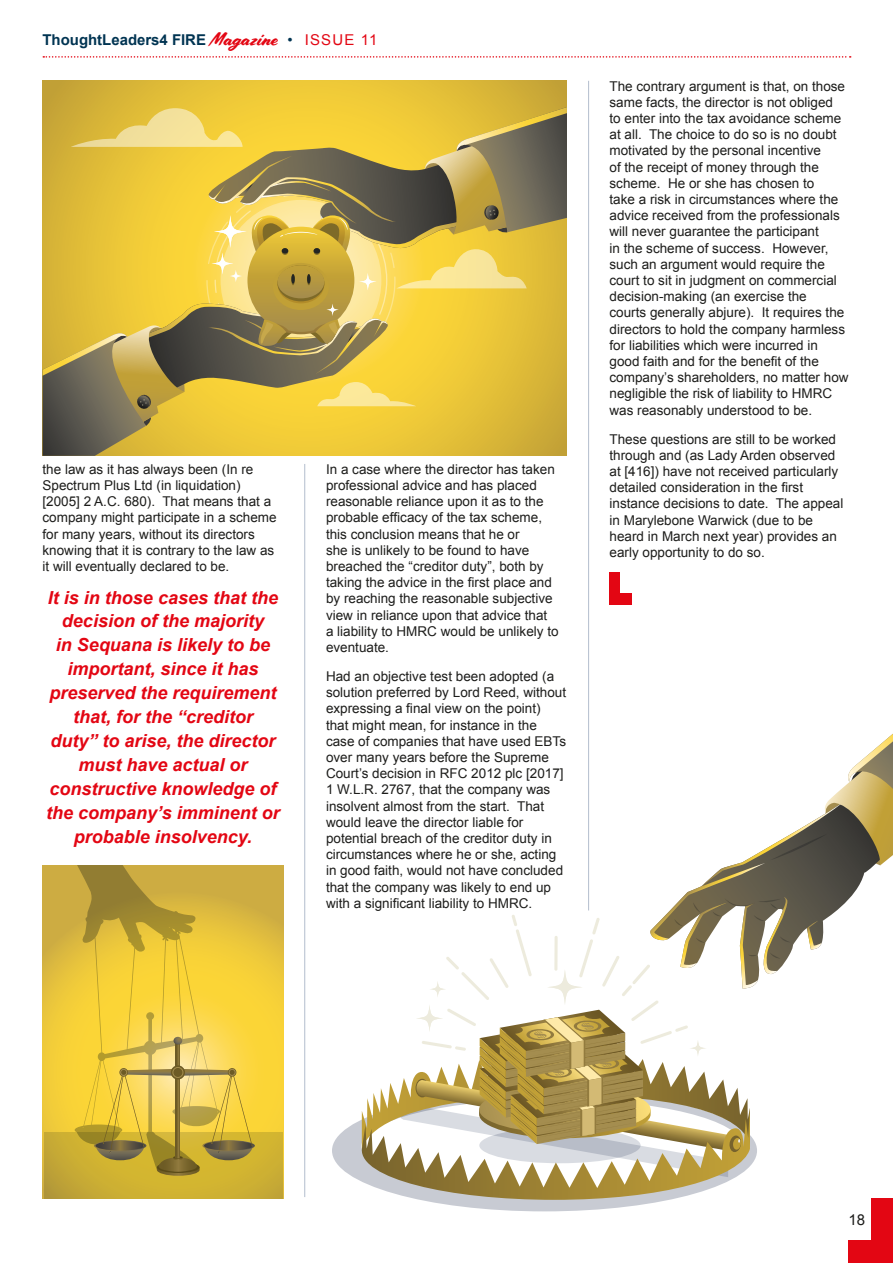
<style>
.page{position:relative;width:893px;height:1263px;background:#fff}
.page>*{position:absolute;margin:0;border:0;box-sizing:border-box;transform-origin:0 0}
.t1{font:italic 700 18px/24px "Arial";color:#e30613;text-align:center}
.t2{font:700 15px "Arial";color:#003452}
.t3{font:15px "Arial";color:#1d1d1b}
.t4{font:13.5px/16.2px "Arial";color:#1d1d1b}
.s1{font-family:"Cortado";font-weight:400;font-size:18.6px;color:#e30613}
.s2{font-weight:400}
.s3{font-weight:400;color:#e30613}
</style>
<div class="page">
<svg style="left:43px;top:56px;width:808px;height:2px"></svg>
<div style="left:872px;top:1198px;width:21px;height:65px;background:#e30613"></div>
<div style="left:848px;top:1241px;width:45px;height:22px;background:#e30613"></div>
<div style="left:609px;top:572px;width:11px;height:33px;background:#e30613"></div>
<div style="left:609px;top:594px;width:23px;height:11px;background:#e30613"></div>
<hr style="left:304px;top:464px;width:1px;height:733px;background:#b3bdcd">
<hr style="left:588px;top:81px;width:1px;height:829px;background:#b3bdcd">
<svg style="left:43px;top:865px;width:240px;height:334px;background:#e8c43c"></svg>
<svg style="left:44px;top:1132px;width:238px;height:67px;background:#caad33"></svg>
<svg style="left:73px;top:865px;width:147px;height:307px;background:#debd3f"></svg>
<svg style="left:176px;top:1044px;width:4px;height:21px"></svg>
<svg style="left:174px;top:1037px;width:8px;height:7px"></svg>
<svg style="left:94px;top:1069px;width:161px;height:107px;background:#ceb244"></svg>
<svg style="left:228px;top:1068px;width:8px;height:9px"></svg>
<div style="left:229px;top:1069px;width:6px;height:7px;border:1px solid #a48d4f;border-radius:50%"></div>
<svg style="left:171px;top:1065px;width:14px;height:14px"></svg>
<svg style="left:119px;top:1068px;width:9px;height:9px"></svg>
<div style="left:120px;top:1069px;width:7px;height:7px;border:1px solid #a48d4f;border-radius:50%"></div>
<div style="left:172px;top:1067px;width:11px;height:11px;border:1px solid #a48d4f;border-radius:50%"></div>
<svg style="left:43px;top:81px;width:524px;height:26px;background:#e0bc37"></svg>
<svg style="left:43px;top:107px;width:524px;height:349px;background:#caae46"></svg>
<svg style="left:214px;top:215px;width:33px;height:33px"></svg>
<svg style="left:211px;top:252px;width:22px;height:23px"></svg>
<svg style="left:230px;top:270px;width:12px;height:12px"></svg>
<svg style="left:359px;top:273px;width:18px;height:17px"></svg>
<svg style="left:326px;top:304px;width:13px;height:12px"></svg>
<svg style="left:332px;top:1121px;width:335px;height:90px"></svg>
<svg style="left:359px;top:734px;width:534px;height:466px"></svg>
<p class="t2" style="left:43px;top:29px;width:337px">ThoughtLeaders4 FIRE <span class="s1">Magazine</span> <span class="s2">•</span> <span class="s3">ISSUE 11</span></p>
<p class="t4" style="left:43px;top:461px;width:236px">the law as it has always been (In re Spectrum Plus Ltd (in liquidation) [2005] 2 A.C. 680). That means that a company might participate in a scheme for many years, without its directors knowing that it is contrary to the law as it will eventually declared to be.</p>
<p class="t1" style="left:46px;top:586px;width:235px">It is in those cases that the decision of the majority<br>in Sequana is likely to be important, since it has preserved the requirement that, for the “creditor<br>duty” to arise, the director must have actual or constructive knowledge of the company’s imminent or probable insolvency.</p>
<p class="t4" style="left:326px;top:461px;width:234px">In a case where the director has taken professional advice and has placed reasonable reliance upon it as to the probable efficacy of the tax scheme, this conclusion means that he or<br>she is unlikely to be found to have breached the “creditor duty”, both by taking the advice in the first place and by reaching the reasonable subjective view in reliance upon that advice that<br>a liability to HMRC would be unlikely to eventuate.</p>
<p class="t4" style="left:326px;top:668px;width:242px">Had an objective test been adopted (a solution preferred by Lord Reed, without expressing a final view on the point) that might mean, for instance in the case of companies that have used EBTs over many years before the Supreme Court’s decision in RFC 2012 plc [2017] 1 W.L.R. 2767, that the company was insolvent almost from the start. That would leave the director liable for potential breach of the creditor duty in circumstances where he or she, acting in good faith, would not have concluded that the company was likely to end up with a significant liability to HMRC.</p>
<p class="t4" style="left:609px;top:78px;width:241px">The contrary argument is that, on those same facts, the director is not obliged<br>to enter into the tax avoidance scheme at all. The choice to do so is no doubt motivated by the personal incentive<br>of the receipt of money through the scheme. He or she has chosen to<br>take a risk in circumstances where the advice received from the professionals will never guarantee the participant<br>in the scheme of success. However, such an argument would require the court to sit in judgment on commercial decision-making (an exercise the<br>courts generally abjure). It requires the directors to hold the company harmless for liabilities which were incurred in good faith and for the benefit of the company’s shareholders, no matter how negligible the risk of liability to HMRC was reasonably understood to be.</p>
<p class="t4" style="left:609px;top:431px;width:235px">These questions are still to be worked through and (as Lady Arden observed at [416]) have not received particularly detailed consideration in the first instance decisions to date. The appeal in Marylebone Warwick (due to be heard in March next year) provides an early opportunity to do so.</p>
<p class="t3" style="left:848px;top:1210px;width:18px">18</p>
</div>
